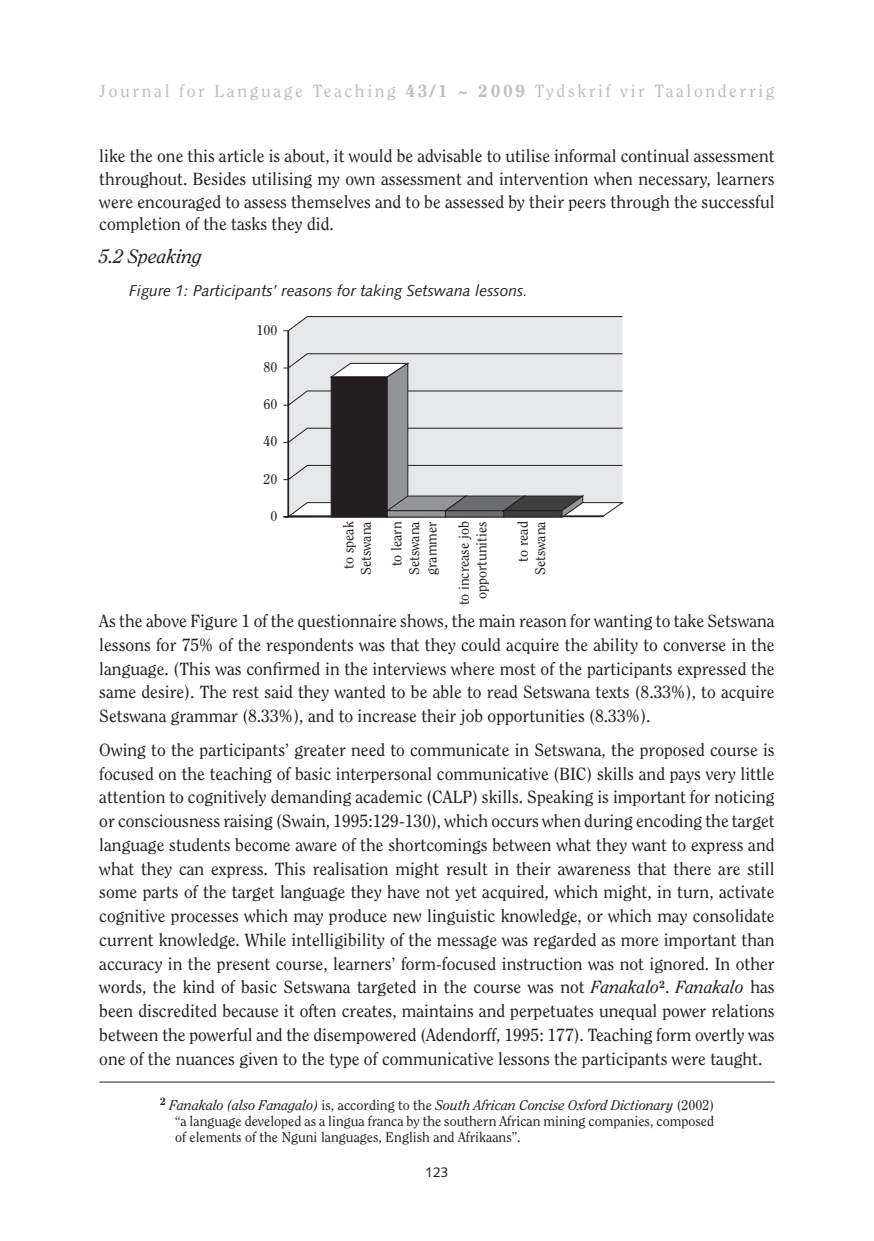
<style>
.page{position:relative;width:874px;height:1241px;background:#fff}
.page>*{position:absolute;margin:0;border:0;box-sizing:border-box;transform-origin:0 0}
.t1{font:italic 19.25px "Clearface";color:#231f20}
.t2{font:17.5px/23.8px "Clearface";color:#231f20;text-align:justify}
.t3{font:17.5px "Clearface";letter-spacing:.15em;color:#bcbdc0}
.t4{font:italic 15.75px "Syntax";color:#231f20}
.t5{font:14px/17.5px "Clearface";color:#231f20;text-align:justify}
.t6{font:14px "Syntax";color:#231f20}
.s1{font-weight:800}
.s2{font-style:italic}
</style>
<div class="page">
<hr style="left:99px;top:1081px;width:675px;height:1px;background:#231f20">
<svg style="left:283px;top:316px;width:340px;height:15px;background:#d8d8da"></svg>
<div style="left:286px;top:329px;width:319px;height:24px;background:#e6e7e9"></div>
<svg style="left:283px;top:353px;width:341px;height:165px;background:#b6b6b8"></svg>
<p class="t3" style="left:99px;top:80px;width:676px">Journal for Language Teaching <span class="s1">43/1 ~ 2009</span> Tydskrif vir Taalonderrig</p>
<p class="t2" style="left:99px;top:145px;width:676px;line-height:22.8px">like the one this article is about, it would be advisable to utilise informal continual assessment throughout. Besides utilising my own assessment and intervention when necessary, learners were encouraged to assess themselves and to be assessed by their peers through the successful completion of the tasks they did.</p>
<p class="t1" style="left:99px;top:245px;width:104px">5.2 Speaking</p>
<p class="t4" style="left:129px;top:281px;width:400px">Figure 1: Participants’ reasons for taking Setswana lessons.</p>
<p class="t5" style="left:256px;top:321px;width:22px">100</p>
<p class="t5" style="left:263px;top:358px;width:15px">80</p>
<p class="t5" style="left:263px;top:395px;width:15px">60</p>
<p class="t5" style="left:263px;top:432px;width:15px">40</p>
<p class="t5" style="left:263px;top:470px;width:15px">20</p>
<p class="t5" style="left:270px;top:507px;width:8px">0</p>
<p class="t5" style="left:339px;top:575px;width:55px;text-align:center;rotate:-90deg">to speak<br>Setswana</p>
<p class="t5" style="left:387px;top:575px;width:55px;text-indent:9px;rotate:-90deg">to learn Setswana grammer</p>
<p class="t5" style="left:455px;top:605px;width:85px;text-align:center;rotate:-90deg">to increase job opportunities</p>
<p class="t5" style="left:514px;top:575px;width:55px;text-align:right;rotate:-90deg">to read<br>Setswana</p>
<p class="t2" style="left:99px;top:609px;width:676px">As the above Figure 1 of the questionnaire shows, the main reason for wanting to take Setswana lessons for 75% of the respondents was that they could acquire the ability to converse in the language. (This was confirmed in the interviews where most of the participants expressed the same desire). The rest said they wanted to be able to read Setswana texts (8.33%), to acquire Setswana grammar (8.33%), and to increase their job opportunities (8.33%).</p>
<p class="t2" style="left:99px;top:737px;width:676px">Owing to the participants’ greater need to communicate in Setswana, the proposed course is focused on the teaching of basic interpersonal communicative (BIC) skills and pays very little attention to cognitively demanding academic (CALP) skills. Speaking is important for noticing or consciousness raising (Swain, 1995:129-130), which occurs when during encoding the target language students become aware of the shortcomings between what they want to express and what they can express. This realisation might result in their awareness that there are still some parts of the target language they have not yet acquired, which might, in turn, activate cognitive processes which may produce new linguistic knowledge, or which may consolidate current knowledge. While intelligibility of the message was regarded as more important than accuracy in the present course, learners’ form-focused instruction was not ignored. In other words, the kind of basic Setswana targeted in the course was not <span class="s2">Fanakalo</span><sup>2</sup>. <span class="s2">Fanakalo</span> has been discredited because it often creates, maintains and perpetuates unequal power relations between the powerful and the disempowered (Adendorff, 1995: 177). Teaching form overtly was one of the nuances given to the type of communicative lessons the participants were taught.</p>
<p class="t5" style="left:175px;top:1097px;width:540px;line-height:15.8px;text-indent:-15px"><sup>2</sup> <span class="s2">Fanakalo (also Fanagalo)</span> is, according to the <span class="s2">South African Concise Oxford Dictionary</span> (2002) “a language developed as a lingua franca by the southern African mining companies, composed of elements of the Nguni languages, English and Afrikaans”.</p>
<p class="t6" style="left:425px;top:1163px;width:25px">123</p>
</div>
